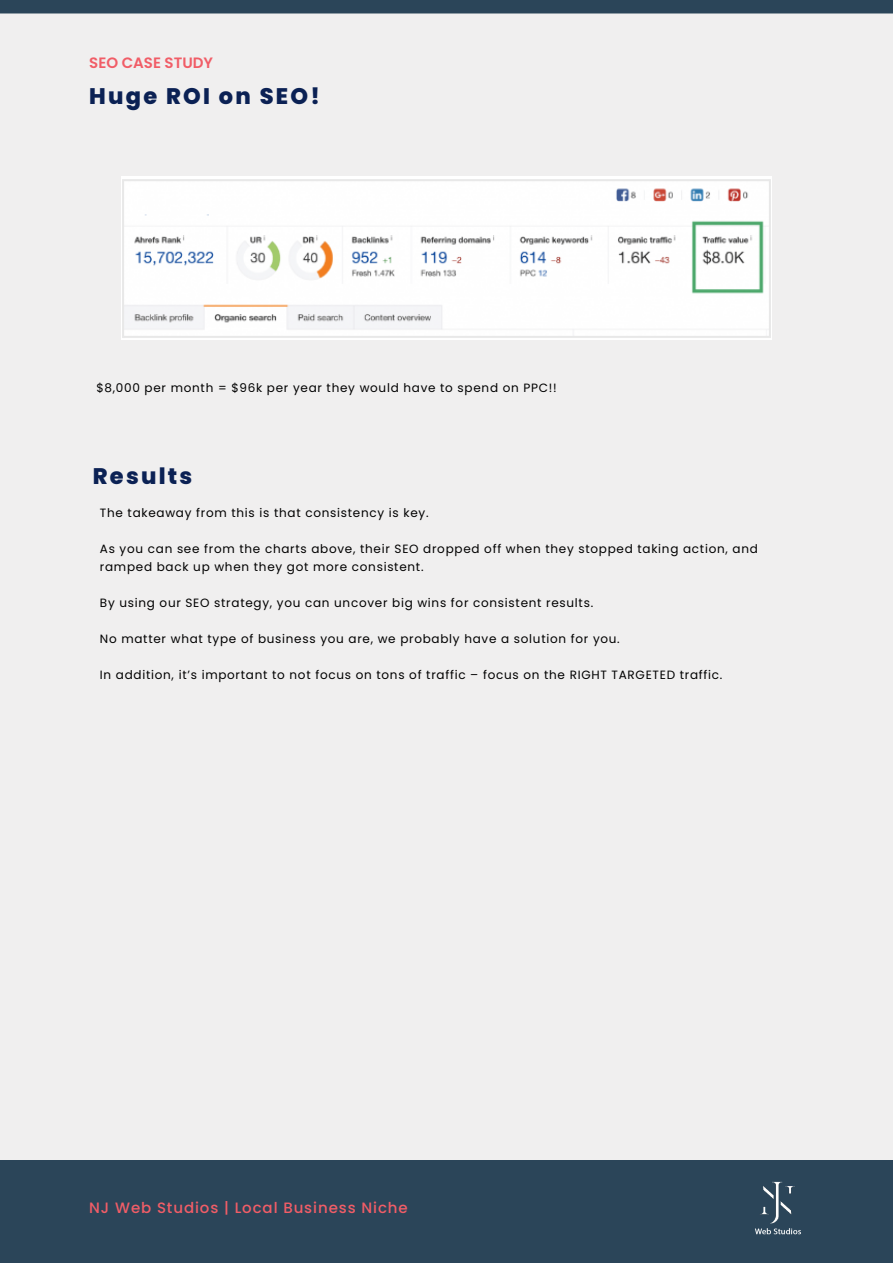
<style>
.page{position:relative;width:893px;height:1264px;background:#fff}
.page>*{position:absolute;margin:0;border:0;box-sizing:border-box;transform-origin:0 0}
.t1{font:800 22.5px "Poppins";letter-spacing:.1em;color:#0b2154}
.t2{font:500 15px "Poppins";letter-spacing:.06em;color:#f15d67}
.t3{font:600 15px "Poppins";color:#f15d67}
.t4{font:12px/18px "Poppins";letter-spacing:.06em;color:#000}
</style>
<div class="page">
<div style="left:0;top:0;width:892px;height:1262px;background:#f0efef"></div>
<div style="left:0;top:0;width:892px;height:13px;background:#2b4559"></div>
<div style="left:0;top:1159px;width:892px;height:103px;background:#2b4559"></div>
<img style="left:755px;top:1181px;width:46px;height:54px">
<img style="left:121px;top:176px;width:650px;height:163px">
<p class="t3" style="left:89px;top:53px;width:125px">SEO CASE STUDY</p>
<h1 class="t1" style="left:89px;top:80px;width:232px">Huge ROI on SEO!</h1>
<p class="t4" style="left:96px;top:378px;width:461px">$8,000 per month = $96k per year they would have to spend on PPC!!</p>
<h1 class="t1" style="left:93px;top:460px;width:101px">Results</h1>
<p class="t4" style="left:100px;top:503px;width:330px">The takeaway from this is that consistency is key.</p>
<p class="t4" style="left:100px;top:539px;width:659px">As you can see from the charts above, their SEO dropped off when they stopped taking action, and ramped back up when they got more consistent.</p>
<p class="t4" style="left:100px;top:593px;width:494px">By using our SEO strategy, you can uncover big wins for consistent results.</p>
<p class="t4" style="left:100px;top:629px;width:521px">No matter what type of business you are, we probably have a solution for you.</p>
<p class="t4" style="left:100px;top:665px;width:624px">In addition, it’s important to not focus on tons of traffic – focus on the RIGHT TARGETED traffic.</p>
<p class="t2" style="left:89px;top:1197px;width:320px">NJ Web Studios | Local Business Niche</p>
</div>
